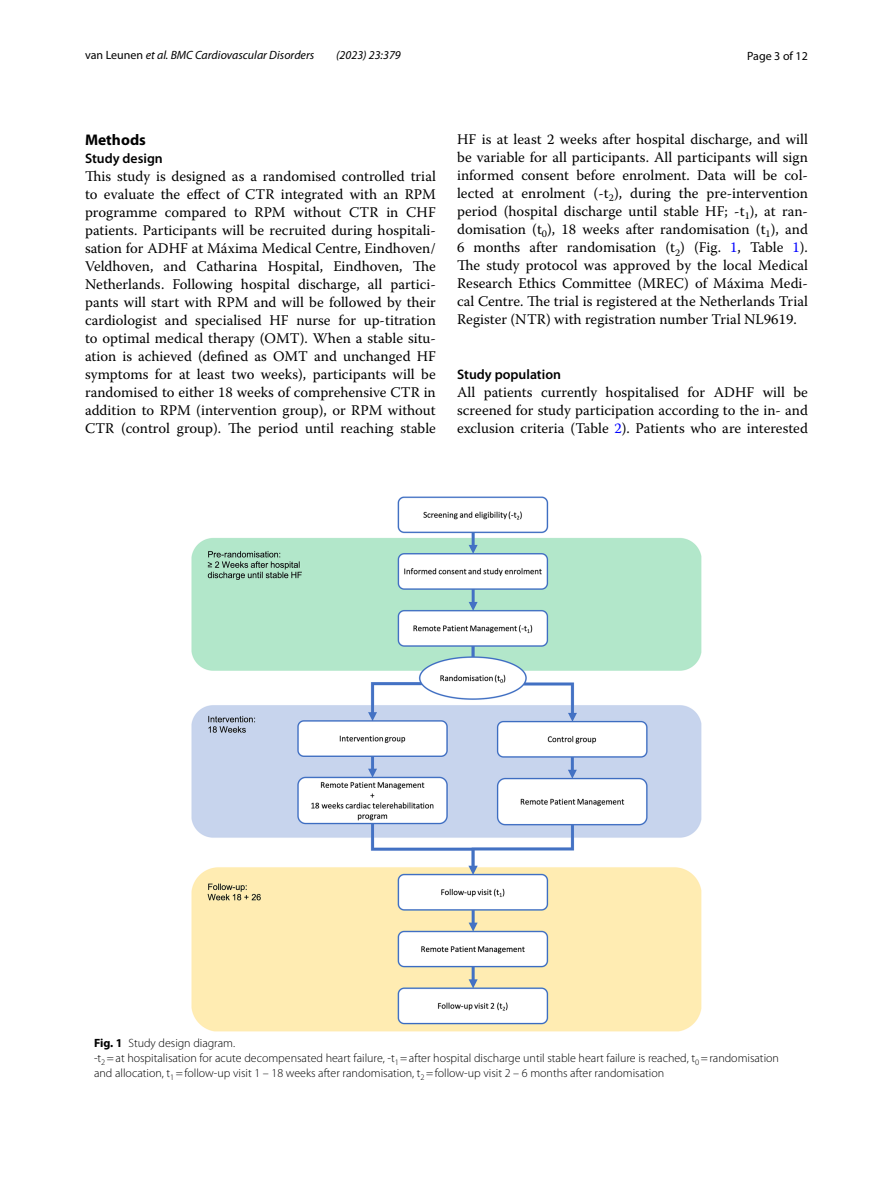
<style>
.page{position:relative;width:893px;height:1187px;background:#fff}
.page>*{position:absolute;margin:0;border:0;box-sizing:border-box;transform-origin:0 0}
.t1{font:700 15.45px "Myriad Pro";color:#000}
.t2{font:14.7px/18px "Warnock Pro";color:#000;text-align:justify}
.t3{font:600 13.8px "Myriad Pro";color:#000}
.t4{font:300 12px/15px "Myriad Pro";color:#000}
.t5{font:italic 12px "Myriad Pro";color:#000}
.t6{font:12px "Myriad Pro";color:#000}
.s1{font-style:normal}
.s2{color:#00f}
.s3{font-weight:700}
</style>
<div class="page">
<img style="left:191px;top:496px;width:511px;height:535px">
<p class="t5" style="left:85px;top:48px;width:231px"><span class="s1">van Leunen</span> et al. BMC Cardiovascular Disorders</p>
<p class="t5" style="left:336px;top:48px;width:66px">(2023) 23:379</p>
<p class="t6" style="left:747px;top:48px;width:62px">Page 3 of 12</p>
<p class="t1" style="left:85px;top:129px;width:62px">Methods</p>
<p class="t3" style="left:85px;top:149px;width:79px">Study design</p>
<p class="t2" style="left:85px;top:166px;width:352px">This study is designed as a randomised controlled trial to evaluate the effect of CTR integrated with an RPM programme compared to RPM without CTR in CHF patients. Participants will be recruited during hospitali&shy;sation for ADHF at Máxima Medical Centre, Eindhoven/ Veldhoven, and Catharina Hospital, Eindhoven, The Netherlands. Following hospital discharge, all partici&shy;pants will start with RPM and will be followed by their cardiologist and specialised HF nurse for up-titration to optimal medical therapy (OMT). When a stable situ&shy;ation is achieved (defined as OMT and unchanged HF symptoms for at least two weeks), participants will be randomised to either 18 weeks of comprehensive CTR in addition to RPM (intervention group), or RPM without CTR (control group). The period until reaching stable</p>
<p class="t2" style="left:457px;top:130px;width:352px">HF is at least 2 weeks after hospital discharge, and will be variable for all participants. All participants will sign informed consent before enrolment. Data will be col&shy;lected at enrolment (-t<sub>2</sub>), during the pre-intervention period (hospital discharge until stable HF; -t<sub>1</sub>), at ran&shy;domisation (t<sub>0</sub>), 18 weeks after randomisation (t<sub>1</sub>), and 6 months after randomisation (t<sub>2</sub>) (Fig. <span class="s2">1</span>, Table <span class="s2">1</span>).<br>The study protocol was approved by the local Medical Research Ethics Committee (MREC) of Máxima Medi&shy;cal Centre. The trial is registered at the Netherlands Trial Register (NTR) with registration number Trial NL9619.</p>
<p class="t3" style="left:457px;top:365px;width:105px">Study population</p>
<p class="t2" style="left:457px;top:382px;width:352px">All patients currently hospitalised for ADHF will be screened for study participation according to the in- and exclusion criteria (Table <span class="s2">2</span>). Patients who are interested</p>
<p class="t4" style="left:94px;top:1035px;width:686px"><span class="s3">Fig. 1</span> Study design diagram.<br>-t<sub>2</sub> =at hospitalisation for acute decompensated heart failure, -t<sub>1</sub> =after hospital discharge until stable heart failure is reached, t<sub>0</sub> =randomisation and allocation, t<sub>1</sub> =follow-up visit 1 – 18 weeks after randomisation, t<sub>2</sub> =follow-up visit 2 – 6 months after randomisation</p>
</div>
